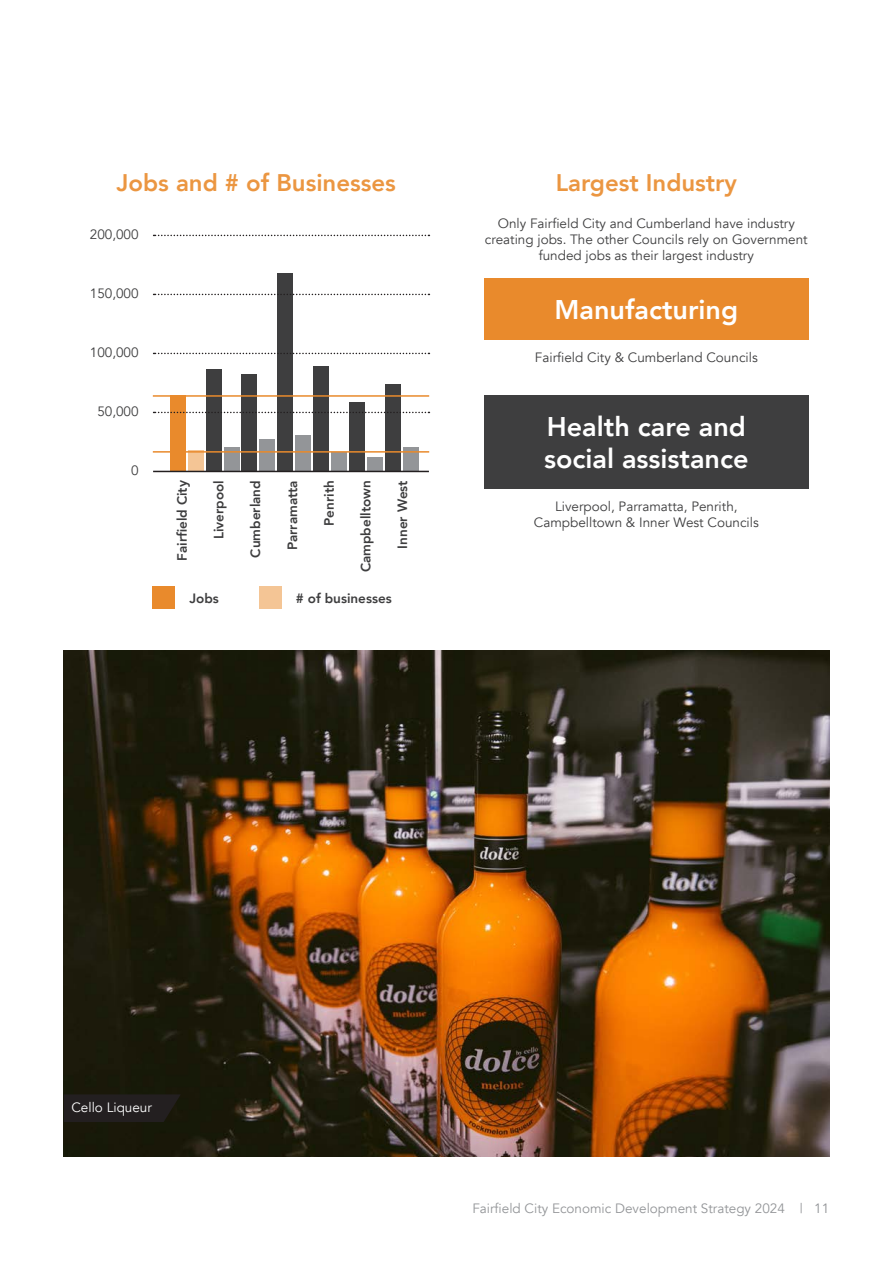
<style>
.page{position:relative;width:893px;height:1263px;background:#fff}
.page>*{position:absolute;margin:0;border:0;box-sizing:border-box;transform-origin:0 0}
.t1{font:800 27px/32.4px "Avenir";color:#fff}
.t2{font:800 24px "Avenir";color:#eb9641}
.t3{font:13.5px/16.2px "Avenir";color:#3e3e3f;text-align:center}
.t4{font:800 13.5px "Avenir";color:#3e3e3f}
.t5{font:13.5px "Avenir";color:#939598}
.t6{font:13.5px "Avenir";color:#fff}
</style>
<div class="page">
<div style="left:153px;top:586px;width:22px;height:22px;background:#e98a2c"></div>
<div style="left:259px;top:586px;width:22px;height:22px;background:#f4c595"></div>
<div style="left:484px;top:278px;width:325px;height:62px;background:#e98a2c"></div>
<div style="left:484px;top:395px;width:325px;height:94px;background:#3e3e3f"></div>
<div style="left:403px;top:447px;width:15px;height:24px;background:#939598"></div>
<div style="left:385px;top:384px;width:15px;height:87px;background:#3e3e3f"></div>
<div style="left:367px;top:458px;width:16px;height:13px;background:#939598"></div>
<div style="left:349px;top:402px;width:16px;height:69px;background:#3e3e3f"></div>
<div style="left:331px;top:452px;width:16px;height:19px;background:#939598"></div>
<div style="left:313px;top:366px;width:16px;height:105px;background:#3e3e3f"></div>
<div style="left:295px;top:436px;width:16px;height:35px;background:#939598"></div>
<div style="left:277px;top:274px;width:16px;height:197px;background:#3e3e3f"></div>
<div style="left:260px;top:439px;width:15px;height:32px;background:#939598"></div>
<div style="left:242px;top:374px;width:15px;height:97px;background:#3e3e3f"></div>
<div style="left:224px;top:448px;width:15px;height:23px;background:#939598"></div>
<div style="left:206px;top:369px;width:15px;height:102px;background:#3e3e3f"></div>
<div style="left:188px;top:451px;width:16px;height:20px;background:#f4c595"></div>
<div style="left:170px;top:395px;width:16px;height:76px;background:#e98a2c"></div>
<svg style="left:154px;top:353px;width:275px;height:1px"></svg>
<svg style="left:154px;top:294px;width:275px;height:1px"></svg>
<svg style="left:154px;top:235px;width:275px;height:1px"></svg>
<svg style="left:154px;top:412px;width:275px;height:1px"></svg>
<hr style="left:153px;top:471px;width:276px;height:1px;background:#231f20">
<hr style="left:153px;top:395px;width:276px;height:2px;background:#e98a2c">
<hr style="left:153px;top:451px;width:276px;height:2px;background:#e98a2c">
<img style="left:64px;top:650px;width:765px;height:507px">
<svg style="left:64px;top:1094px;width:117px;height:28px"></svg>
<p class="t2" style="left:116px;top:164px;width:281px">Jobs and # of Businesses</p>
<p class="t2" style="left:556px;top:164px;width:183px">Largest Industry</p>
<p class="t3" style="left:90px;top:226px;width:50px">200,000</p>
<p class="t3" style="left:90px;top:285px;width:50px">150,000</p>
<p class="t3" style="left:90px;top:344px;width:50px">100,000</p>
<p class="t3" style="left:97px;top:404px;width:43px">50,000</p>
<p class="t3" style="left:131px;top:463px;width:9px">0</p>
<p class="t4" style="left:172px;top:561px;width:82px;rotate:-90deg">Fairfield City</p>
<p class="t4" style="left:208px;top:539px;width:61px;rotate:-90deg">Liverpool</p>
<p class="t4" style="left:245px;top:558px;width:79px;rotate:-90deg">Cumberland</p>
<p class="t4" style="left:282px;top:550px;width:72px;rotate:-90deg">Parramatta</p>
<p class="t4" style="left:319px;top:526px;width:47px;rotate:-90deg">Penrith</p>
<p class="t4" style="left:355px;top:572px;width:94px;rotate:-90deg">Campbelltown</p>
<p class="t4" style="left:392px;top:549px;width:70px;rotate:-90deg">Inner West</p>
<p class="t4" style="left:189px;top:588px;width:31px">Jobs</p>
<p class="t4" style="left:296px;top:588px;width:97px"># of businesses</p>
<p class="t3" style="left:485px;top:215px;width:324px">Only Fairfield City and Cumberland have industry creating jobs. The other Councils rely on Government funded jobs as their largest industry</p>
<p class="t1" style="left:555px;top:293px;width:185px">Manufacturing</p>
<p class="t3" style="left:535px;top:349px;width:224px">Fairfield City &amp; Cumberland Councils</p>
<p class="t1" style="left:544px;top:410px;width:206px">Health care and social assistance</p>
<p class="t3" style="left:534px;top:498px;width:226px">Liverpool, Parramatta, Penrith,<br>Campbelltown &amp; Inner West Councils</p>
<p class="t6" style="left:71px;top:1099px;width:82px">Cello Liqueur</p>
<p class="t5" style="left:472px;top:1200px;width:358px">Fairfield City Economic Development Strategy 2024 | 11</p>
</div>
